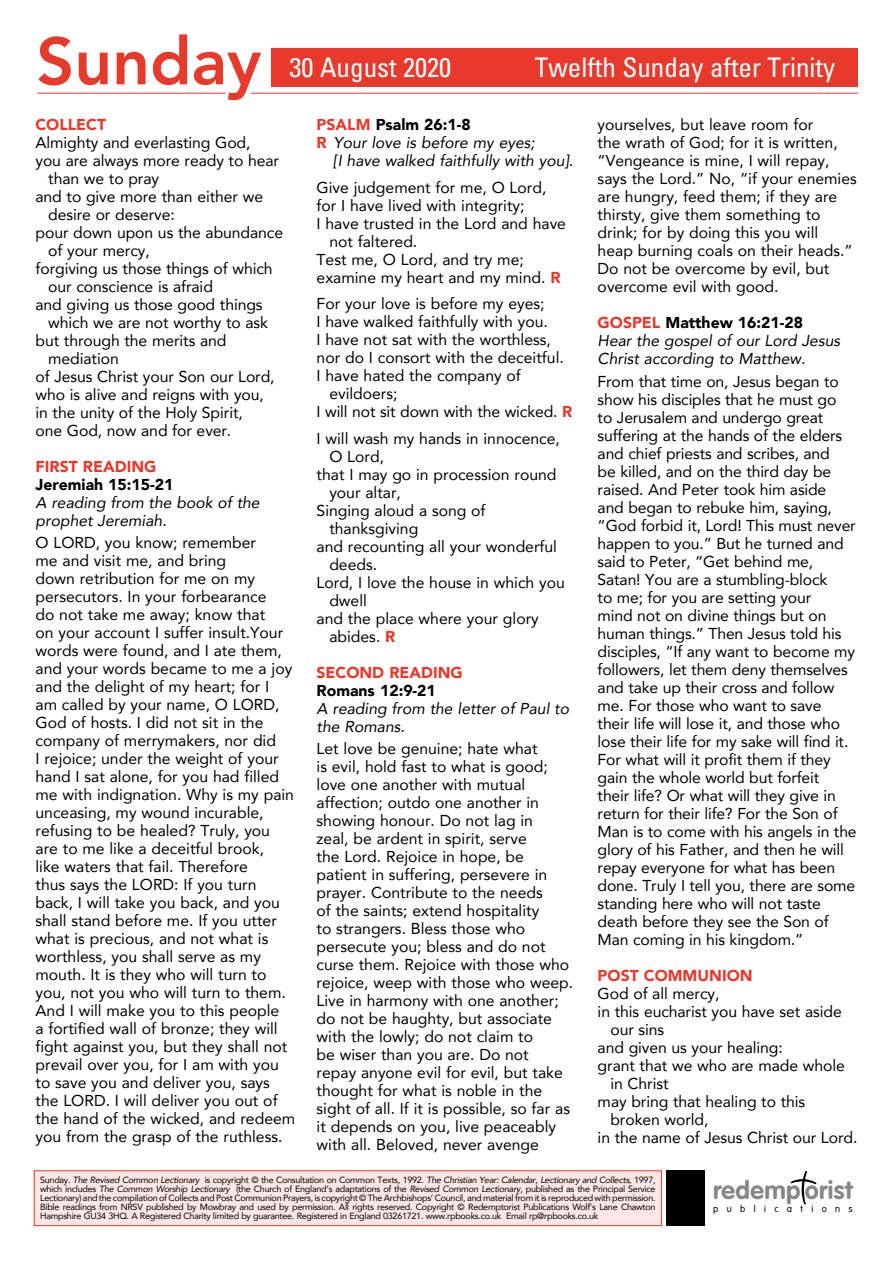
<style>
.page{position:relative;width:893px;height:1263px;background:#fff}
.page>*{position:absolute;margin:0;border:0;box-sizing:border-box;transform-origin:0 0}
.t1{font:800 66px "Avenir";color:#e7392c}
.t2{font:condensed 27px "Univers";color:#fff}
.t3{font:700 25.2px "VAG Rounded";letter-spacing:.015em;color:#878787}
.t4{font:15.75px/18px "Avenir";color:#000}
.t5{font:italic 15.75px/18px "Avenir";color:#000}
.t6{font:900 15.75px "Avenir";color:#e7392c}
.t7{font:900 15.75px "Avenir";color:#000}
.t8{font:300 9.3px "VAG Rounded";letter-spacing:.9em;color:#000}
.t9{font:9px/9px "Avenir";letter-spacing:-.03em;color:#000;text-align:justify}
.s1{color:#e7392c}
.s2{font-weight:900;font-style:normal;color:#e7392c}
.s3{font-weight:900;color:#e7392c}
.s4{font-weight:900;font-style:normal}
.s5{font-style:italic}
</style>
<div class="page">
<hr style="left:251px;top:93px;width:607px;height:1px;background:#e7392c">
<hr style="left:37px;top:93px;width:188px;height:1px;background:#e7392c">
<div style="left:34px;top:1171px;width:628px;height:54px;background:#fce7e6"></div>
<div style="left:34px;top:1170px;width:628px;height:56px;border:1px solid #e7392c"></div>
<svg style="left:790px;top:1171px;width:27px;height:34px"></svg>
<div style="left:667px;top:1170px;width:38px;height:56px;background:#000"></div>
<div style="left:271px;top:48px;width:587px;height:38px;background:#e7392c"></div>
<h1 class="t1" style="left:36px;top:10px;width:226px">Sunday</h1>
<h2 class="t2" style="left:290px;top:50px;width:163px">30 August 2020</h2>
<h2 class="t2" style="left:535px;top:50px;width:302px">Twelfth Sunday after Trinity</h2>
<p class="t6" style="left:36px;top:111px;width:72px">COLLECT</p>
<p class="t4" style="left:36px;top:133px;width:217px">Almighty and everlasting God,</p>
<p class="t4" style="left:36px;top:151px;width:245px">you are always more ready to hear</p>
<p class="t4" style="left:48px;top:169px;width:112px">than we to pray</p>
<p class="t4" style="left:36px;top:187px;width:229px">and to give more than either we</p>
<p class="t4" style="left:48px;top:205px;width:128px">desire or deserve:</p>
<p class="t4" style="left:36px;top:223px;width:249px">pour down upon us the abundance</p>
<p class="t4" style="left:48px;top:241px;width:103px">of your mercy,</p>
<p class="t4" style="left:36px;top:259px;width:239px">forgiving us those things of which</p>
<p class="t4" style="left:48px;top:277px;width:166px">our conscience is afraid</p>
<p class="t4" style="left:36px;top:295px;width:229px">and giving us those good things</p>
<p class="t4" style="left:48px;top:313px;width:221px">which we are not worthy to ask</p>
<p class="t4" style="left:36px;top:331px;width:192px">but through the merits and</p>
<p class="t4" style="left:48px;top:349px;width:72px">mediation</p>
<p class="t4" style="left:36px;top:367px;width:241px">of Jesus Christ your Son our Lord,</p>
<p class="t4" style="left:36px;top:385px;width:230px">who is alive and reigns with you,</p>
<p class="t4" style="left:36px;top:403px;width:209px">in the unity of the Holy Spirit,</p>
<p class="t4" style="left:36px;top:421px;width:197px">one God, now and for ever.</p>
<p class="t6" style="left:36px;top:453px;width:122px">FIRST READING</p>
<p class="t7" style="left:36px;top:471px;width:140px">Jeremiah 15:15-21</p>
<p class="t5" style="left:36px;top:493px;width:226px">A reading from the book of the prophet Jeremiah.</p>
<p class="t4" style="left:36px;top:533px;width:261px">O LORD, you know; remember<br>me and visit me, and bring<br>down retribution for me on my persecutors. In your forbearance<br>do not take me away; know that<br>on your account I suffer insult.Your words were found, and I ate them, and your words became to me a joy and the delight of my heart; for I<br>am called by your name, O LORD,<br>God of hosts. I did not sit in the company of merrymakers, nor did<br>I rejoice; under the weight of your hand I sat alone, for you had filled me with indignation. Why is my pain unceasing, my wound incurable, refusing to be healed? Truly, you are to me like a deceitful brook,<br>like waters that fail. Therefore<br>thus says the LORD: If you turn back, I will take you back, and you shall stand before me. If you utter what is precious, and not what is worthless, you shall serve as my mouth. It is they who will turn to you, not you who will turn to them.<br>And I will make you to this people<br>a fortified wall of bronze; they will fight against you, but they shall not prevail over you, for I am with you to save you and deliver you, says the LORD. I will deliver you out of the hand of the wicked, and redeem you from the grasp of the ruthless.</p>
<p class="t7" style="left:317px;top:111px;width:156px"><span class="s1">PSALM</span> Psalm 26:1-8</p>
<p class="t5" style="left:317px;top:133px;width:220px"><span class="s2">R</span> Your love is before my eyes;</p>
<p class="t5" style="left:334px;top:151px;width:241px">[I have walked faithfully with you].</p>
<p class="t4" style="left:317px;top:178px;width:231px">Give judgement for me, O Lord,</p>
<p class="t4" style="left:317px;top:196px;width:209px">for I have lived with integrity;</p>
<p class="t4" style="left:317px;top:214px;width:251px">I have trusted in the Lord and have</p>
<p class="t4" style="left:329px;top:232px;width:89px">not faltered.</p>
<p class="t4" style="left:317px;top:250px;width:209px">Test me, O Lord, and try me;</p>
<p class="t4" style="left:317px;top:268px;width:245px">examine my heart and my mind. <span class="s3">R</span></p>
<p class="t4" style="left:317px;top:294px;width:229px">For your love is before my eyes;</p>
<p class="t4" style="left:317px;top:312px;width:233px">I have walked faithfully with you.</p>
<p class="t4" style="left:317px;top:330px;width:236px">I have not sat with the worthless,</p>
<p class="t4" style="left:317px;top:348px;width:249px">nor do I consort with the deceitful.</p>
<p class="t4" style="left:317px;top:366px;width:206px">I have hated the company of</p>
<p class="t4" style="left:329px;top:384px;width:70px">evildoers;</p>
<p class="t4" style="left:317px;top:402px;width:257px">I will not sit down with the wicked. <span class="s3">R</span></p>
<p class="t4" style="left:317px;top:429px;width:245px">I will wash my hands in innocence,</p>
<p class="t4" style="left:329px;top:447px;width:56px">O Lord,</p>
<p class="t4" style="left:317px;top:465px;width:241px">that I may go in procession round</p>
<p class="t4" style="left:329px;top:483px;width:73px">your altar,</p>
<p class="t4" style="left:317px;top:501px;width:170px">Singing aloud a song of</p>
<p class="t4" style="left:329px;top:519px;width:90px">thanksgiving</p>
<p class="t4" style="left:317px;top:537px;width:242px">and recounting all your wonderful</p>
<p class="t4" style="left:329px;top:555px;width:49px">deeds.</p>
<p class="t4" style="left:317px;top:573px;width:250px">Lord, I love the house in which you</p>
<p class="t4" style="left:329px;top:591px;width:39px">dwell</p>
<p class="t4" style="left:317px;top:609px;width:224px">and the place where your glory</p>
<p class="t4" style="left:329px;top:627px;width:68px">abides. <span class="s3">R</span></p>
<p class="t6" style="left:317px;top:659px;width:148px">SECOND READING</p>
<p class="t7" style="left:317px;top:677px;width:121px">Romans 12:9-21</p>
<p class="t5" style="left:317px;top:699px;width:254px">A reading from the letter of Paul to the Romans.</p>
<p class="t4" style="left:317px;top:739px;width:258px">Let love be genuine; hate what<br>is evil, hold fast to what is good; love one another with mutual affection; outdo one another in showing honour. Do not lag in<br>zeal, be ardent in spirit, serve<br>the Lord. Rejoice in hope, be patient in suffering, persevere in prayer. Contribute to the needs<br>of the saints; extend hospitality<br>to strangers. Bless those who persecute you; bless and do not curse them. Rejoice with those who rejoice, weep with those who weep.<br>Live in harmony with one another; do not be haughty, but associate with the lowly; do not claim to<br>be wiser than you are. Do not<br>repay anyone evil for evil, but take thought for what is noble in the sight of all. If it is possible, so far as it depends on you, live peaceably with all. Beloved, never avenge</p>
<p class="t4" style="left:598px;top:115px;width:261px">yourselves, but leave room for<br>the wrath of God; for it is written, “Vengeance is mine, I will repay, says the Lord.” No, “if your enemies are hungry, feed them; if they are thirsty, give them something to drink; for by doing this you will heap burning coals on their heads.”<br>Do not be overcome by evil, but overcome evil with good.</p>
<p class="t5" style="left:598px;top:314px;width:244px"><span class="s2">GOSPEL</span> <span class="s4">Matthew 16:21-28<br></span>Hear the gospel of our Lord Jesus<br>Christ according to Matthew.</p>
<p class="t4" style="left:598px;top:372px;width:261px">From that time on, Jesus began to show his disciples that he must go<br>to Jerusalem and undergo great suffering at the hands of the elders and chief priests and scribes, and<br>be killed, and on the third day be raised. And Peter took him aside<br>and began to rebuke him, saying, “God forbid it, Lord! This must never happen to you.” But he turned and said to Peter, “Get behind me, Satan! You are a stumbling-block<br>to me; for you are setting your<br>mind not on divine things but on human things.” Then Jesus told his disciples, “If any want to become my followers, let them deny themselves and take up their cross and follow me. For those who want to save their life will lose it, and those who lose their life for my sake will find it.<br>For what will it profit them if they gain the whole world but forfeit<br>their life? Or what will they give in return for their life? For the Son of Man is to come with his angels in the glory of his Father, and then he will repay everyone for what has been done. Truly I tell you, there are some standing here who will not taste death before they see the Son of Man coming in his kingdom.”</p>
<p class="t6" style="left:598px;top:962px;width:156px">POST COMMUNION</p>
<p class="t4" style="left:598px;top:984px;width:123px">God of all mercy,</p>
<p class="t4" style="left:598px;top:1002px;width:246px">in this eucharist you have set aside</p>
<p class="t4" style="left:610px;top:1020px;width:55px">our sins</p>
<p class="t4" style="left:598px;top:1038px;width:187px">and given us your healing:</p>
<p class="t4" style="left:598px;top:1056px;width:249px">grant that we who are made whole</p>
<p class="t4" style="left:610px;top:1074px;width:60px">in Christ</p>
<p class="t4" style="left:598px;top:1092px;width:209px">may bring that healing to this</p>
<p class="t4" style="left:610px;top:1110px;width:100px">broken world,</p>
<p class="t4" style="left:598px;top:1128px;width:261px">in the name of Jesus Christ our Lord.</p>
<p class="t9" style="left:40px;top:1175px;width:617px">Sunday. <span class="s5">The Revised Common Lectionary</span> is copyright © the Consultation on Common Texts, 1992. <span class="s5">The Christian Year: Calendar, Lectionary and Collects,</span> 1997, which includes <span class="s5">The Common Worship Lectionary</span> (the Church of England’s adaptations of the <span class="s5">Revised Common Lectionary,</span> published as the Principal Service Lectionary) and the compilation of Collects and Post Communion Prayers, is copyright © The Archbishops’ Council, and material from it is reproduced with permission.<br>Bible readings from NRSV published by Mowbray and used by permission. All rights reserved. Copyright © Redemptorist Publications Wolf's Lane Chawton Hampshire GU34 3HQ. A Registered Charity limited by guarantee. Registered in England 03261721. www.rpbooks.co.uk Email rp@rpbooks.co.uk</p>
<h3 class="t3" style="left:713px;top:1175px;width:141px">redemp orist</h3>
<p class="t8" style="left:713px;top:1203px;width:141px">publications</p>
</div>
